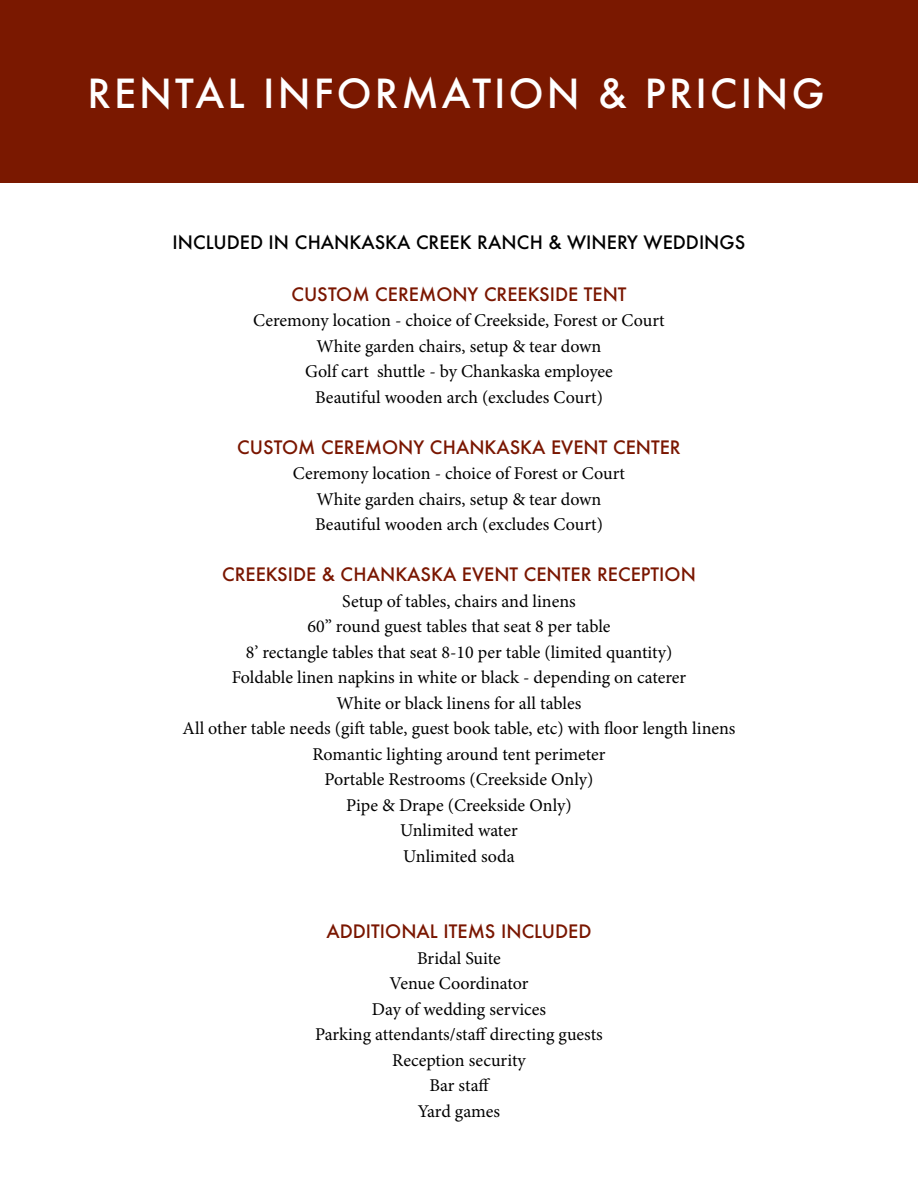
<style>
.page{position:relative;width:918px;height:1188px;background:#fff}
.page>*{position:absolute;margin:0;border:0;box-sizing:border-box;transform-origin:0 0}
.t1{font:500 39px "Futura";letter-spacing:.08em;color:#fff}
.t2{font:18px/25.5px "Minion Pro";color:#000;text-align:center}
.t3{font:500 18px "Futura";color:#7a1600}
.t4{font:500 18px "Futura";color:#000}
</style>
<div class="page">
<div style="left:0;top:0;width:918px;height:182px;background:#7a1800"></div>
<h1 class="t1" style="left:87px;top:67px;width:739px">RENTAL INFORMATION &amp; PRICING</h1>
<p class="t4" style="left:173px;top:230px;width:574px">INCLUDED IN CHANKASKA CREEK RANCH &amp; WINERY WEDDINGS</p>
<p class="t3" style="left:291px;top:282px;width:337px">CUSTOM CEREMONY CREEKSIDE TENT</p>
<p class="t2" style="left:253px;top:308px;width:413px">Ceremony location - choice of Creekside, Forest or Court White garden chairs, setup &amp; tear down<br>Golf cart shuttle - by Chankaska employee<br>Beautiful wooden arch (excludes Court)</p>
<p class="t3" style="left:237px;top:435px;width:445px">CUSTOM CEREMONY CHANKASKA EVENT CENTER</p>
<p class="t2" style="left:293px;top:461px;width:334px">Ceremony location - choice of Forest or Court<br>White garden chairs, setup &amp; tear down<br>Beautiful wooden arch (excludes Court)</p>
<p class="t3" style="left:222px;top:562px;width:475px">CREEKSIDE &amp; CHANKASKA EVENT CENTER RECEPTION</p>
<p class="t2" style="left:183px;top:588px;width:554px">Setup of tables, chairs and linens<br>60” round guest tables that seat 8 per table<br>8’ rectangle tables that seat 8-10 per table (limited quantity)<br>Foldable linen napkins in white or black - depending on caterer<br>White or black linens for all tables<br>All other table needs (gift table, guest book table, etc) with floor length linens Romantic lighting around tent perimeter<br>Portable Restrooms (Creekside Only)<br>Pipe &amp; Drape (Creekside Only)<br>Unlimited water<br>Unlimited soda</p>
<p class="t3" style="left:326px;top:919px;width:266px">ADDITIONAL ITEMS INCLUDED</p>
<p class="t2" style="left:315px;top:945px;width:289px">Bridal Suite<br>Venue Coordinator<br>Day of wedding services<br>Parking attendants/staff directing guests<br>Reception security<br>Bar staff<br>Yard games</p>
</div>
